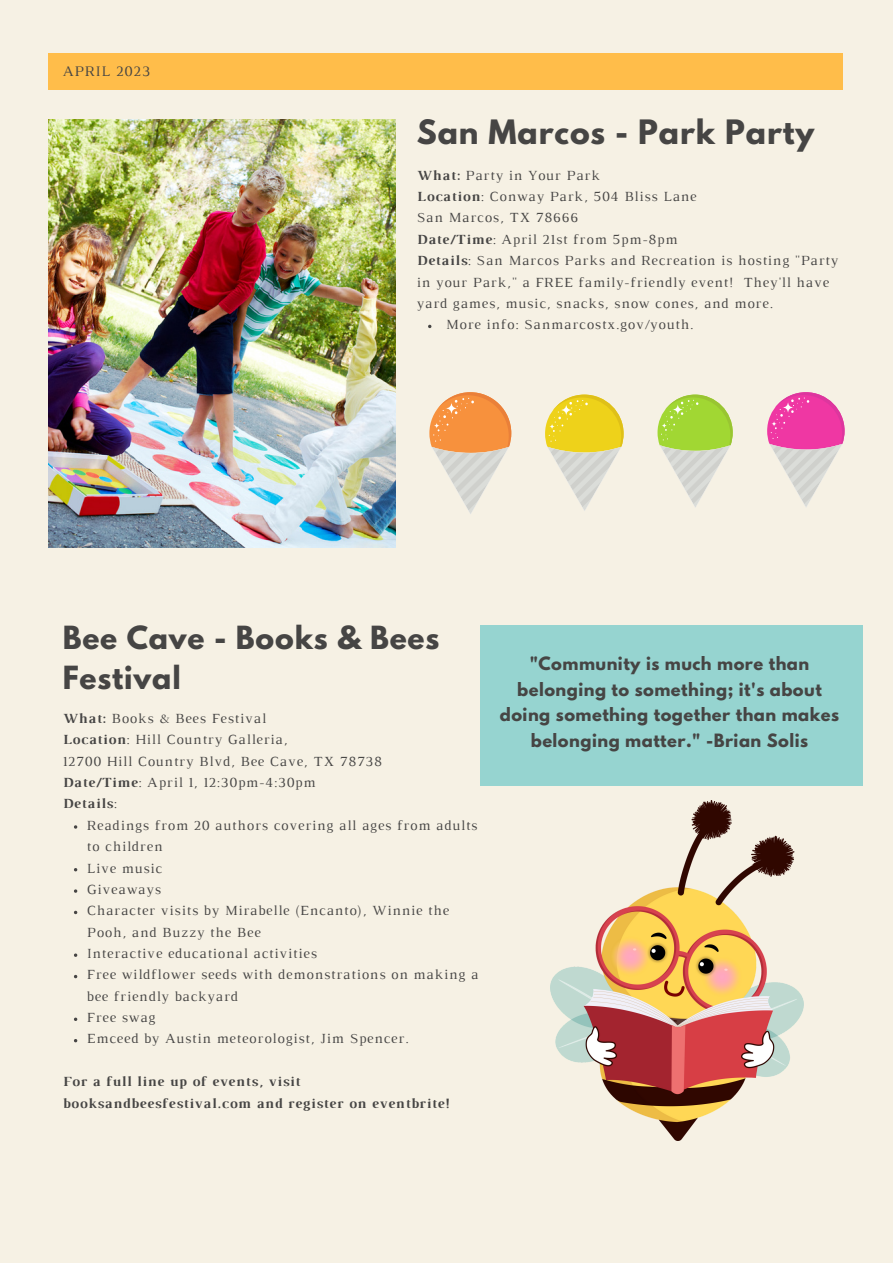
<style>
.page{position:relative;width:893px;height:1264px;background:#fff}
.page>*{position:absolute;margin:0;border:0;box-sizing:border-box;transform-origin:0 0}
.t1{font:700 29.7px "League Spartan";letter-spacing:.03em;color:#464544}
.t2{font:700 28.2px/39.3px "League Spartan";letter-spacing:.03em;color:#464544}
.t3{font:700 16.2px/25.8px "League Spartan";letter-spacing:.03em;color:#464544;text-align:center}
.t4{font:14.85px "Luthier";letter-spacing:.06em;color:#464544}
.t5{font:14.25px/21.3px "Luthier";letter-spacing:.06em;color:#464544}
.t6{font:700 14.25px/21.3px "Luthier";letter-spacing:.06em;color:#464544}
.s1{font-weight:700}
</style>
<div class="page">
<div style="left:0;top:0;width:892px;height:1262px;background:#f6f1e4"></div>
<div style="left:48px;top:53px;width:794px;height:36px;background:#ffbd4a"></div>
<div style="left:480px;top:625px;width:382px;height:161px;background:#96d4d0"></div>
<img style="left:48px;top:119px;width:348px;height:429px">
<svg style="left:429px;top:392px;width:82px;height:122px"></svg>
<svg style="left:445px;top:402px;width:13px;height:13px"></svg>
<svg style="left:433px;top:422px;width:7px;height:7px"></svg>
<img style="left:551px;top:800px;width:252px;height:340px">
<svg style="left:545px;top:394px;width:78px;height:117px"></svg>
<svg style="left:657px;top:394px;width:75px;height:113px"></svg>
<svg style="left:767px;top:392px;width:77px;height:115px"></svg>
<svg style="left:781px;top:401px;width:13px;height:13px"></svg>
<svg style="left:770px;top:421px;width:7px;height:6px"></svg>
<p class="t4" style="left:63px;top:65px;width:89px">APRIL 2023</p>
<h1 class="t1" style="left:417px;top:118px;width:399px">San Marcos - Park Party</h1>
<p class="t5" style="left:417px;top:165px;width:423px"><span class="s1">What:</span> Party in Your Park<br><span class="s1">Location</span>: Conway Park, 504 Bliss Lane<br>San Marcos, TX 78666<br><span class="s1">Date/Time</span>: April 21st from 5pm-8pm<br><span class="s1">Details</span>: San Marcos Parks and Recreation is hosting "Party in your Park," a FREE family-friendly event! They'll have yard games, music, snacks, snow cones, and more.</p>
<p class="t5" style="left:446px;top:315px;width:249px">More info: Sanmarcostx.gov/youth.</p>
<h2 class="t2" style="left:63px;top:622px;width:378px">Bee Cave - Books &amp; Bees<br>Festival</h2>
<p class="t5" style="left:63px;top:708px;width:321px"><span class="s1">What:</span> Books &amp; Bees Festival<br><span class="s1">Location</span>: Hill Country Galleria,<br>12700 Hill Country Blvd, Bee Cave, TX 78738<br><span class="s1">Date/Time</span>: April 1, 12:30pm-4:30pm<br><span class="s1">Details</span>:</p>
<p class="t5" style="left:87px;top:815px;width:393px">Readings from 20 authors covering all ages from adults to children<br>Live music<br>Giveaways<br>Character visits by Mirabelle (Encanto), Winnie the<br>Pooh, and Buzzy the Bee<br>Interactive educational activities<br>Free wildflower seeds with demonstrations on making a bee friendly backyard<br>Free swag<br>Emceed by Austin meteorologist, Jim Spencer.</p>
<p class="t6" style="left:63px;top:1071px;width:388px">For a full line up of events, visit booksandbeesfestival.com and register on eventbrite!</p>
<p class="t3" style="left:500px;top:652px;width:341px">"Community is much more than belonging to something; it's about doing something together than makes belonging matter." -Brian Solis</p>
</div>
